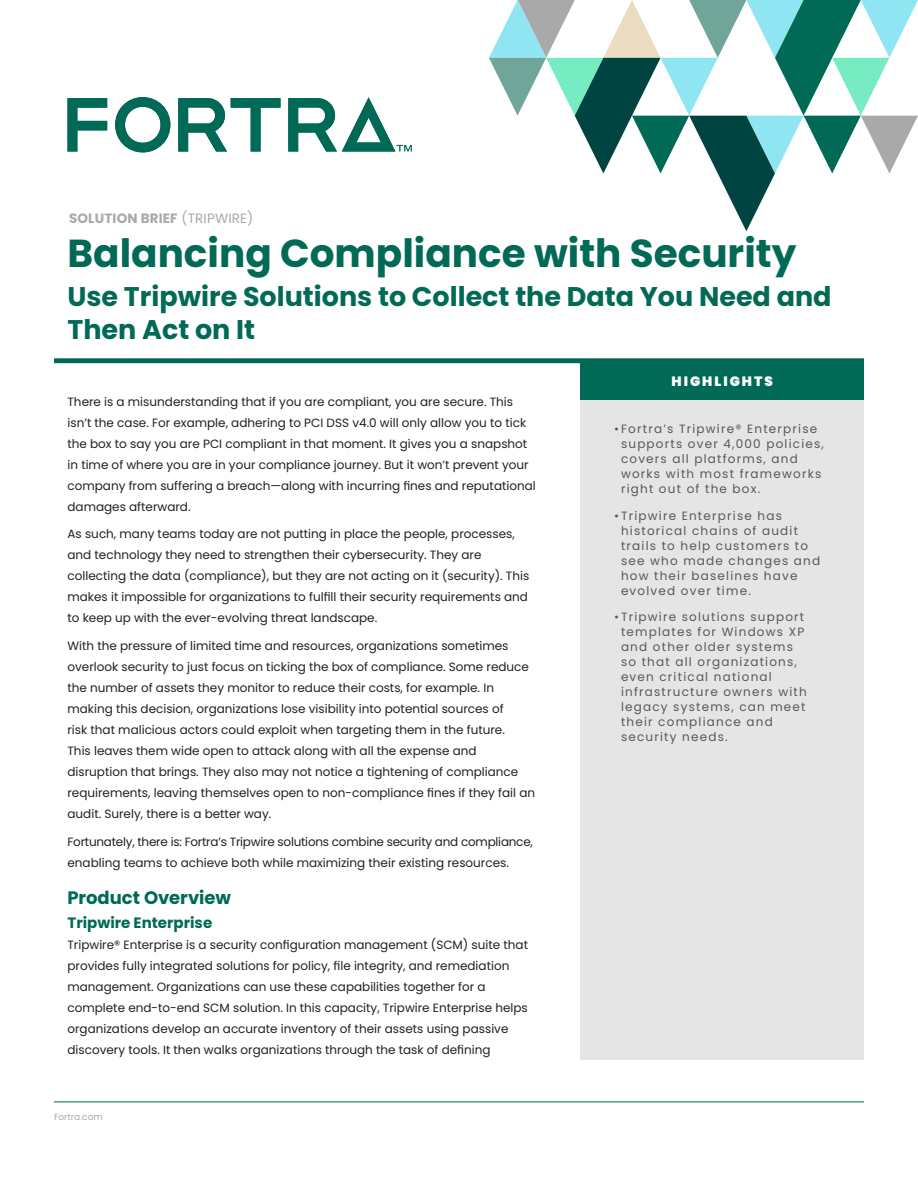
<style>
.page{position:relative;width:918px;height:1188px;background:#fff}
.page>*{position:absolute;margin:0;border:0;box-sizing:border-box;transform-origin:0 0}
.FTA_Title__no_rule{font:700 39px "Poppins";color:#006a56}
.FTA_Subtitle__above_rule{font:700 27px/33px "Poppins";color:#006a56}
.FTA_H1{font:700 18px "Poppins";color:#006a56}
.FTA_H2{font:700 15px "Poppins";color:#006a56}
.FTA_Document_Type{font:700 13.5px "Poppins";letter-spacing:.01em;color:#a9a9a9}
.Interior_Sidebar_Header__white_on_Forest{font:900 13.5px "Poppins";letter-spacing:.15em;color:#fff}
.FTA_Body{font:12px/21px "Poppins";color:#231f20}
.t1{font:12px/15px "Poppins";letter-spacing:.1em;color:#57585a}
.FTA_Body-2{font:12px/21px "Poppins";letter-spacing:-.02em;color:#231f20}
.t2{font:9px "Poppins";color:#a9a9a9}
.s1{font-weight:400}
</style>
<div class="page">
<svg style="left:489px;top:0;width:429px;height:231px"></svg>
<hr style="left:54px;top:1101px;width:810px;height:1px;background:#006a56">
<svg style="left:68px;top:98px;width:39px;height:54px"></svg>
<svg style="left:178px;top:98px;width:103px;height:54px"></svg>
<svg style="left:115px;top:97px;width:55px;height:55px"></svg>
<svg style="left:288px;top:97px;width:124px;height:55px"></svg>
<div style="left:580px;top:361px;width:284px;height:40px;background:#006a56"></div>
<div style="left:580px;top:401px;width:284px;height:659px;background:#e5e5e5"></div>
<div style="left:54px;top:358px;width:810px;height:5px;background:#006a56"></div>
<p class="FTA_Document_Type" style="left:69px;top:210px;width:186px">SOLUTION BRIEF <span class="s1">(TRIPWIRE)</span></p>
<p class="FTA_Title__no_rule" style="left:68px;top:230px;width:730px">Balancing Compliance with Security</p>
<p class="FTA_Subtitle__above_rule" style="left:68px;top:281px;width:766px">Use Tripwire Solutions to Collect the Data You Need and<br>Then Act on It</p>
<p class="FTA_Body" style="left:68px;top:391px;width:470px">There is a misunderstanding that if you are compliant, you are secure. This isn’t the case. For example, adhering to PCI DSS v4.0 will only allow you to tick the box to say you are PCI compliant in that moment. It gives you a snapshot in time of where you are in your compliance journey. But it won’t prevent your company from suffering a breach—along with incurring fines and reputational damages afterward.</p>
<p class="FTA_Body" style="left:68px;top:524px;width:463px">As such, many teams today are not putting in place the people, processes, and technology they need to strengthen their cybersecurity. They are collecting the data (compliance), but they are not acting on it (security). This makes it impossible for organizations to fulfill their security requirements and to keep up with the ever-evolving threat landscape.</p>
<p class="FTA_Body" style="left:68px;top:636px;width:469px">With the pressure of limited time and resources, organizations sometimes overlook security to just focus on ticking the box of compliance. Some reduce the number of assets they monitor to reduce their costs, for example. In making this decision, organizations lose visibility into potential sources of<br>risk that malicious actors could exploit when targeting them in the future.<br>This leaves them wide open to attack along with all the expense and disruption that brings. They also may not notice a tightening of compliance requirements, leaving themselves open to non-compliance fines if they fail an audit. Surely, there is a better way.</p>
<p class="FTA_Body-2" style="left:68px;top:831px;width:467px">Fortunately, there is: Fortra’s Tripwire solutions combine security and compliance, enabling teams to achieve both while maximizing their existing resources.</p>
<p class="FTA_H1" style="left:68px;top:887px;width:165px">Product Overview</p>
<p class="FTA_H2" style="left:68px;top:915px;width:146px">Tripwire Enterprise</p>
<p class="FTA_Body" style="left:68px;top:935px;width:462px">Tripwire® Enterprise is a security configuration management (SCM) suite that provides fully integrated solutions for policy, file integrity, and remediation management. Organizations can use these capabilities together for a complete end-to-end SCM solution. In this capacity, Tripwire Enterprise helps organizations develop an accurate inventory of their assets using passive discovery tools. It then walks organizations through the task of defining</p>
<p class="t2" style="left:54px;top:1112px;width:50px">Fortra.com</p>
<p class="Interior_Sidebar_Header__white_on_Forest" style="left:672px;top:374px;width:103px">HIGHLIGHTS</p>
<p class="t1" style="left:621px;top:422px;width:205px;text-indent:-7px">•Fortra’s Tripwire® Enterprise supports over 4,000 policies, covers all platforms, and works with most frameworks right out of the box.</p>
<p class="t1" style="left:621px;top:508px;width:201px;text-indent:-7px">•Tripwire Enterprise has historical chains of audit trails to help customers to see who made changes and how their baselines have evolved over time.</p>
<p class="t1" style="left:621px;top:609px;width:187px;text-indent:-7px">•Tripwire solutions support templates for Windows XP and other older systems so that all organizations, even critical national infrastructure owners with legacy systems, can meet their compliance and security needs.</p>
</div>
